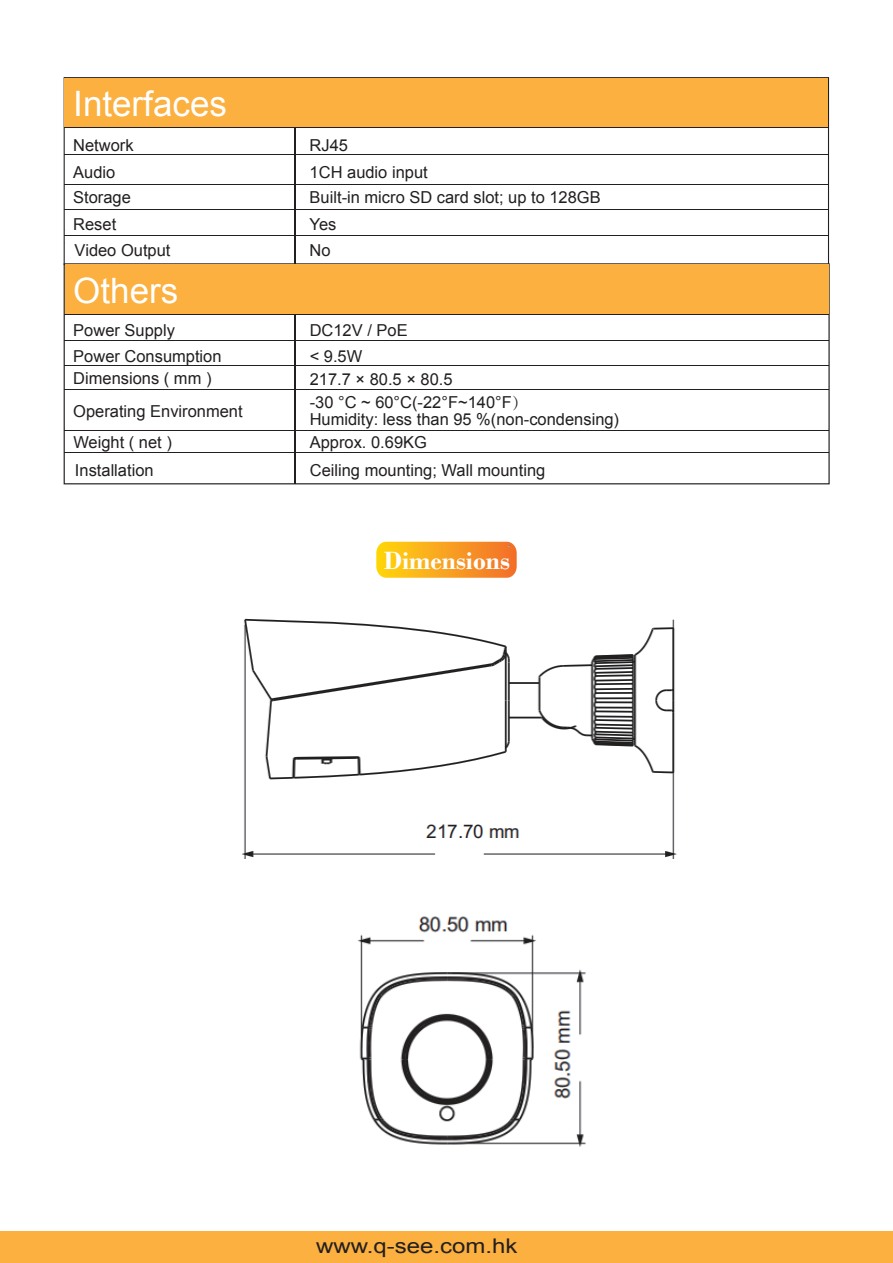
<style>
.page{position:relative;width:893px;height:1263px;background:#fff}
.page>*{position:absolute;margin:0;border:0;box-sizing:border-box;transform-origin:0 0}
.t1{font:34.95px "Arial";color:#fff}
.t2{font:700 26.25px "Bodoni";color:#fff}
.t3{font:20.25px "Arial";color:#231f20;scale:1.19 1}
.t4{font:16.5px/22.4px "Arial";color:#231f20}
.s1{font-family:"Adobe Song Std";font-weight:300}
</style>
<div class="page">
<div style="left:0;top:1231px;width:893px;height:32px;background:#fbb03f"></div>
<hr style="left:64px;top:209px;width:764px;height:1px;background:#231f20">
<hr style="left:64px;top:235px;width:764px;height:1px;background:#231f20">
<hr style="left:64px;top:184px;width:764px;height:1px;background:#231f20">
<hr style="left:64px;top:154px;width:764px;height:1px;background:#231f20">
<div style="left:65px;top:78px;width:763px;height:50px;background:#fbb03f"></div>
<hr style="left:64px;top:128px;width:764px;height:1px;background:#231f20">
<hr style="left:294px;top:128px;width:1px;height:136px;background:#231f20">
<hr style="left:64px;top:365px;width:764px;height:1px;background:#231f20">
<hr style="left:65px;top:389px;width:764px;height:1px;background:#231f20">
<hr style="left:64px;top:430px;width:764px;height:1px;background:#231f20">
<hr style="left:64px;top:452px;width:764px;height:1px;background:#231f20">
<hr style="left:64px;top:340px;width:764px;height:1px;background:#231f20">
<div style="left:65px;top:264px;width:764px;height:50px;background:#fbb03f"></div>
<hr style="left:64px;top:314px;width:765px;height:1px;background:#231f20">
<hr style="left:294px;top:314px;width:1px;height:170px;background:#231f20">
<svg style="left:376px;top:542px;width:141px;height:36px"></svg>
<img style="left:242px;top:618px;width:435px;height:241px">
<img style="left:357px;top:916px;width:229px;height:231px">
<h1 class="t1" style="left:73px;top:81px;width:155px">Interfaces</h1>
<p class="t4" style="left:73px;top:134px;width:62px">Network</p>
<p class="t4" style="left:73px;top:161px;width:44px">Audio</p>
<p class="t4" style="left:310px;top:134px;width:40px">RJ45</p>
<p class="t4" style="left:310px;top:161px;width:120px">1CH audio input</p>
<p class="t4" style="left:73px;top:186px;width:59px">Storage</p>
<p class="t4" style="left:310px;top:186px;width:293px">Built-in micro SD card slot; up to 128GB</p>
<p class="t4" style="left:73px;top:213px;width:45px">Reset</p>
<p class="t4" style="left:310px;top:213px;width:28px">Yes</p>
<p class="t4" style="left:75px;top:239px;width:97px">Video Output</p>
<p class="t4" style="left:310px;top:239px;width:23px">No</p>
<h1 class="t1" style="left:73px;top:267px;width:107px">Others</h1>
<p class="t4" style="left:73px;top:320px;width:103px">Power Supply</p>
<p class="t4" style="left:73px;top:345px;width:150px">Power Consumption<br>Dimensions ( mm )</p>
<p class="t4" style="left:73px;top:400px;width:171px">Operating Environment</p>
<p class="t4" style="left:310px;top:320px;width:99px">DC12V / PoE</p>
<p class="t4" style="left:310px;top:344px;width:144px;line-height:23.2px">&lt; 9.5W<br>217.7 × 80.5 × 80.5</p>
<p class="t4" style="left:310px;top:394px;width:311px;line-height:16.4px">-30 °C ~ 60°C(-22°F~140°F<span class="s1">）<br></span>Humidity: less than 95 %(non-condensing)</p>
<p class="t4" style="left:73px;top:431px;width:100px">Weight ( net )</p>
<p class="t4" style="left:310px;top:431px;width:119px">Approx. 0.69KG</p>
<p class="t4" style="left:75px;top:459px;width:80px">Installation</p>
<p class="t4" style="left:310px;top:459px;width:237px">Ceiling mounting; Wall mounting</p>
<h2 class="t2" style="left:384px;top:545px;width:128px">Dimensions</h2>
<p class="t3" style="left:316px;top:1233px;width:171px">www.q-see.com.hk</p>
</div>
